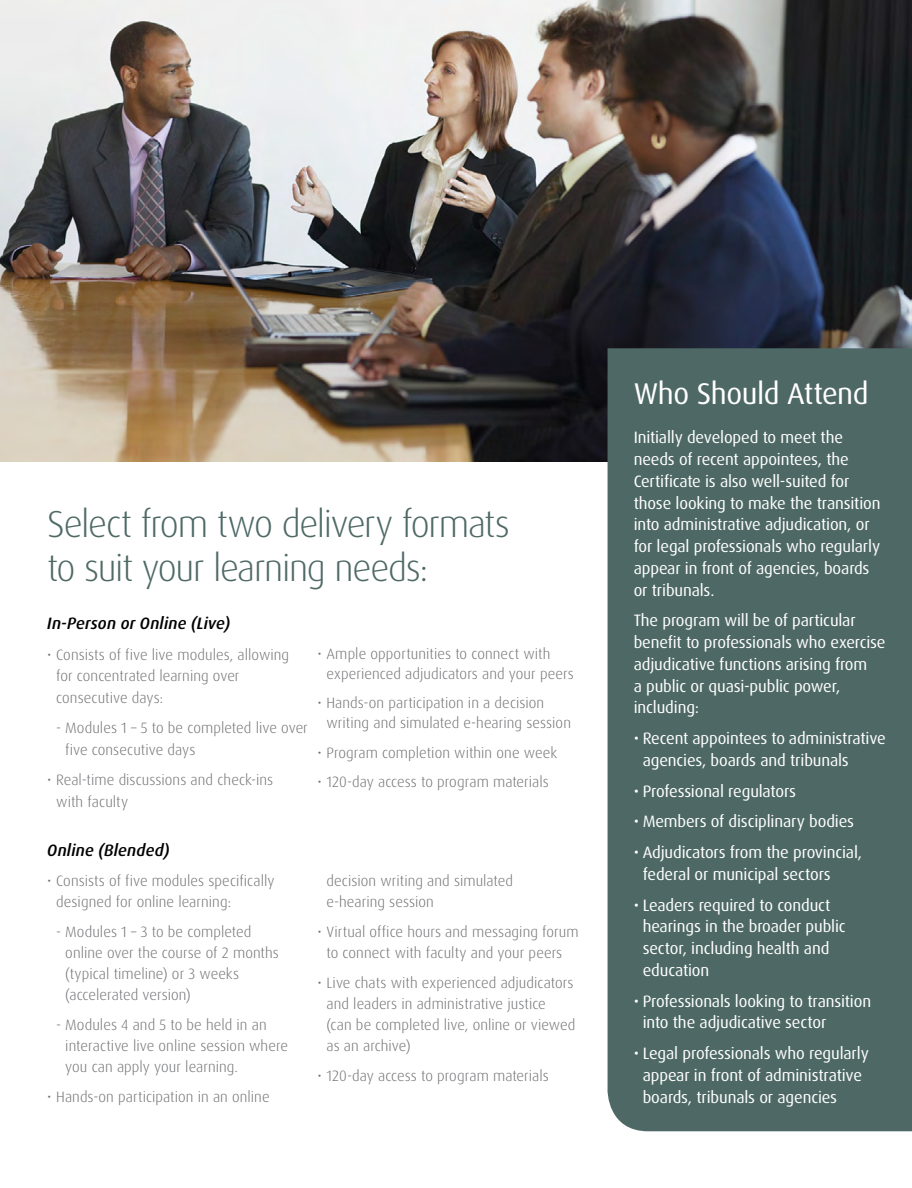
<style>
.page{position:relative;width:912px;height:1188px;background:#fff}
.page>*{position:absolute;margin:0;border:0;box-sizing:border-box;transform-origin:0 0}
.t1{font:300 37.5px/43.5px "Dax Pro";letter-spacing:-.035em;color:#4e6965}
.t2{font:30px "Dax Pro";letter-spacing:-.015em;color:#fff}
.t3{font:16.5px/21.8px "Dax Pro";letter-spacing:-.01em;color:#fff}
.t4{font:italic 500 16.5px "Dax Pro";letter-spacing:.005em;color:#000}
.t5{font:300 15px/21px "Dax Pro";letter-spacing:.005em;color:#6d6e71}
</style>
<div class="page">
<img style="left:0;top:0;width:911px;height:462px">
<div style="left:607px;top:348px;width:304px;height:783px;background:#4e6965"></div>
<h1 class="t1" style="left:47px;top:503px;width:464px">Select from two delivery formats to suit your learning needs:</h1>
<p class="t4" style="left:47px;top:613px;width:184px">In-Person or Online (Live)</p>
<p class="t5" style="left:56px;top:644px;width:234px;line-height:21.5px;text-indent:-9px">• Consists of five live modules, allowing for concentrated learning over consecutive days:</p>
<p class="t5" style="left:65px;top:717px;width:244px;line-height:21.5px;text-indent:-9px">‑ Modules 1 – 5 to be completed live over five consecutive days</p>
<p class="t5" style="left:56px;top:769px;width:218px;line-height:21.5px;text-indent:-9px">• Real‑time discussions and check‑ins with faculty</p>
<p class="t5" style="left:326px;top:643px;width:249px;line-height:20.2px;text-indent:-9px">• Ample opportunities to connect with experienced adjudicators and your peers</p>
<p class="t5" style="left:326px;top:693px;width:246px;line-height:20.2px;text-indent:-9px">• Hands‑on participation in a decision writing and simulated e‑hearing session</p>
<p class="t5" style="left:317px;top:742px;width:241px">• Program completion within one week</p>
<p class="t5" style="left:317px;top:771px;width:233px">• 120‑day access to program materials</p>
<p class="t4" style="left:47px;top:840px;width:124px">Online (Blended)</p>
<p class="t5" style="left:56px;top:870px;width:220px;text-indent:-9px">• Consists of five modules specifically designed for online learning:</p>
<p class="t5" style="left:65px;top:921px;width:215px;text-indent:-9px">‑ Modules 1 – 3 to be completed online over the course of 2 months (typical timeline) or 3 weeks (accelerated version)</p>
<p class="t5" style="left:65px;top:1014px;width:224px;text-indent:-9px">‑ Modules 4 and 5 to be held in an interactive live online session where you can apply your learning.</p>
<p class="t5" style="left:47px;top:1086px;width:224px">• Hands‑on participation in an online</p>
<p class="t5" style="left:326px;top:870px;width:188px">decision writing and simulated e‑hearing session</p>
<p class="t5" style="left:317px;top:921px;width:262px;text-align:center">• Virtual office hours and messaging forum to connect with faculty and your peers</p>
<p class="t5" style="left:326px;top:972px;width:250px;text-indent:-9px">• Live chats with experienced adjudicators and leaders in administrative justice<br>(can be completed live, online or viewed as an archive)</p>
<p class="t5" style="left:317px;top:1065px;width:233px">• 120‑day access to program materials</p>
<h2 class="t2" style="left:633px;top:375px;width:236px">Who Should Attend</h2>
<p class="t3" style="left:633px;top:427px;width:248px">Initially developed to meet the needs of recent appointees, the Certificate is also well‑suited for those looking to make the transition into administrative adjudication, or for legal professionals who regularly appear in front of agencies, boards or tribunals.</p>
<p class="t3" style="left:633px;top:610px;width:253px">The program will be of particular benefit to professionals who exercise adjudicative functions arising from<br>a public or quasi‑public power, including:</p>
<p class="t3" style="left:642px;top:728px;width:245px;text-indent:-9px">• Recent appointees to administrative agencies, boards and tribunals</p>
<p class="t3" style="left:633px;top:780px;width:164px">• Professional regulators</p>
<p class="t3" style="left:633px;top:811px;width:222px">• Members of disciplinary bodies</p>
<p class="t3" style="left:642px;top:842px;width:221px;text-indent:-9px">• Adjudicators from the provincial, federal or municipal sectors</p>
<p class="t3" style="left:642px;top:894px;width:204px;text-indent:-9px">• Leaders required to conduct hearings in the broader public sector, including health and education</p>
<p class="t3" style="left:642px;top:990px;width:230px;text-indent:-9px">• Professionals looking to transition into the adjudicative sector</p>
<p class="t3" style="left:642px;top:1043px;width:227px;text-indent:-9px">• Legal professionals who regularly appear in front of administrative boards, tribunals or agencies</p>
</div>
